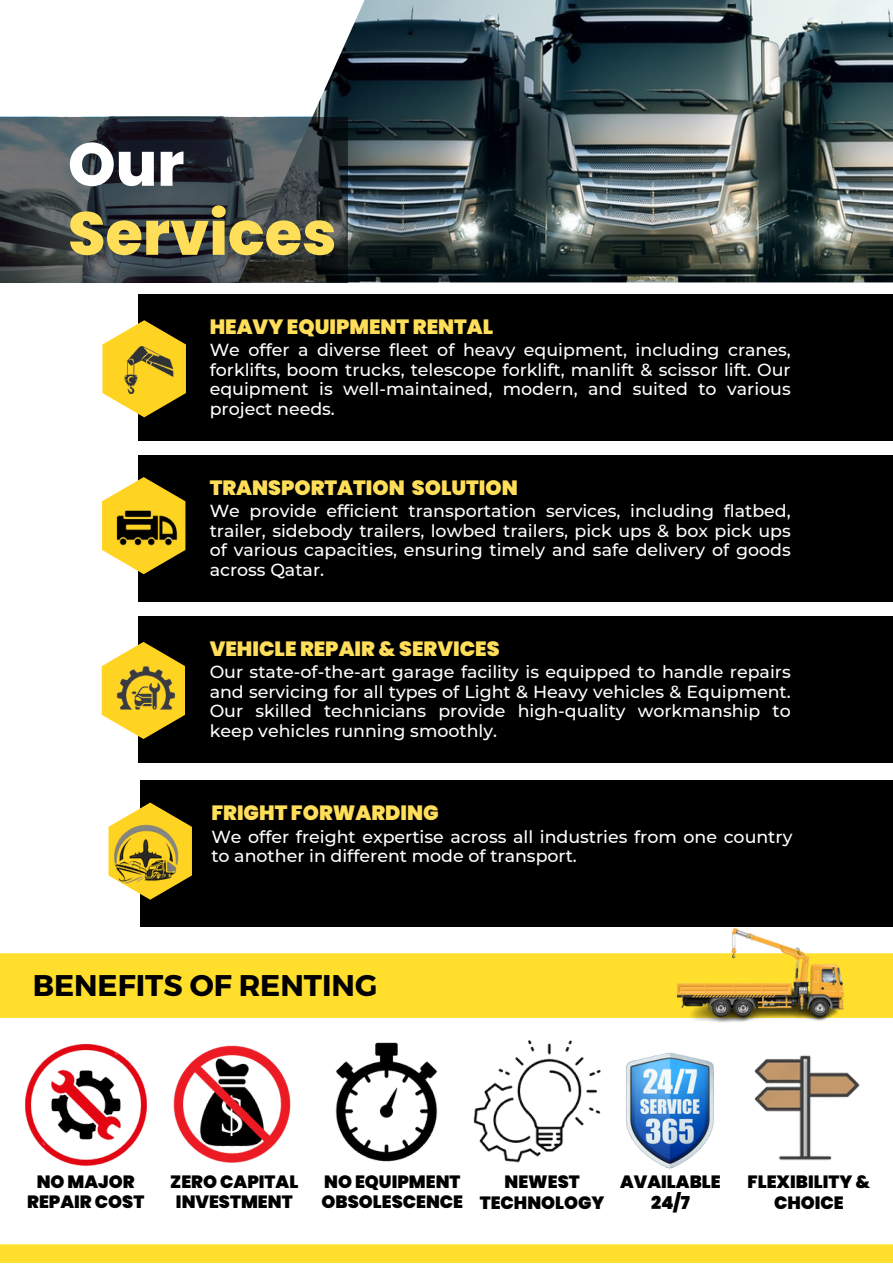
<style>
.page{position:relative;width:893px;height:1264px;background:#fff}
.page>*{position:absolute;margin:0;border:0;box-sizing:border-box;transform-origin:0 0}
.t1{font:800 60.6px "Poppins";color:#ffde59}
.t2{font:800 60.6px "Poppins";color:#fff}
.t3{font:700 29.85px "Montserrat";color:#000}
.t4{font:900 20.55px "Poppins";color:#ffde59}
.t5{font:900 17.7px/20.4px "Poppins";color:#000;text-align:center}
.t6{font:500 17.4px/19.5px "Montserrat";color:#fff;text-align:justify}
</style>
<div class="page">
<img style="left:312px;top:0;width:580px;height:282px">
<svg style="left:0;top:116px;width:347px;height:166px;background:#394045"></svg>
<div style="left:0;top:953px;width:892px;height:64px;background:#ffdf2b"></div>
<img style="left:670px;top:926px;width:180px;height:94px">
<div style="left:138px;top:294px;width:754px;height:146px;background:#000"></div>
<div style="left:138px;top:455px;width:754px;height:146px;background:#000"></div>
<div style="left:138px;top:616px;width:754px;height:146px;background:#000"></div>
<img style="left:25px;top:1044px;width:122px;height:122px">
<img style="left:173px;top:1045px;width:118px;height:118px">
<img style="left:697px;top:1005px;width:195px;height:156px">
<img style="left:438px;top:1009px;width:185px;height:154px">
<img style="left:581px;top:1024px;width:178px;height:145px">
<img style="left:335px;top:1031px;width:122px;height:132px">
<div style="left:0;top:1244px;width:892px;height:18px;background:#ffdf2b"></div>
<div style="left:140px;top:780px;width:752px;height:146px;background:#000"></div>
<svg style="left:102px;top:642px;width:61px;height:97px"></svg>
<img style="left:106px;top:648px;width:79px;height:80px">
<svg style="left:133px;top:477px;width:22px;height:97px"></svg>
<img style="left:102px;top:481px;width:84px;height:87px">
<img style="left:102px;top:320px;width:84px;height:98px">
<svg style="left:122px;top:802px;width:70px;height:97px"></svg>
<img style="left:108px;top:819px;width:83px;height:66px">
<p class="t2" style="left:68px;top:122px;width:118px">Our</p>
<p class="t1" style="left:68px;top:191px;width:270px">Services</p>
<p class="t4" style="left:210px;top:312px;width:285px">HEAVY EQUIPMENT RENTAL</p>
<p class="t6" style="left:210px;top:340px;width:582px">We offer a diverse fleet of heavy equipment, including cranes, forklifts, boom trucks, telescope forklift, manlift &amp; scissor lift. Our equipment is well-maintained, modern, and suited to various project needs.</p>
<p class="t4" style="left:210px;top:473px;width:310px">TRANSPORTATION SOLUTION</p>
<p class="t6" style="left:210px;top:501px;width:582px">We provide efficient transportation services, including flatbed, trailer, sidebody trailers, lowbed trailers, pick ups &amp; box pick ups of various capacities, ensuring timely and safe delivery of goods across Qatar.</p>
<p class="t4" style="left:210px;top:634px;width:291px">VEHICLE REPAIR &amp; SERVICES</p>
<p class="t6" style="left:210px;top:662px;width:582px">Our state-of-the-art garage facility is equipped to handle repairs and servicing for all types of Light &amp; Heavy vehicles &amp; Equipment.<br>Our skilled technicians provide high-quality workmanship to keep vehicles running smoothly.</p>
<p class="t4" style="left:211px;top:798px;width:229px">FRIGHT FORWARDING</p>
<p class="t6" style="left:211px;top:827px;width:582px">We offer freight expertise across all industries from one country to another in different mode of transport.</p>
<p class="t3" style="left:33px;top:966px;width:346px">BENEFITS OF RENTING</p>
<p class="t5" style="left:27px;top:1171px;width:119px">NO MAJOR<br>REPAIR COST</p>
<p class="t5" style="left:170px;top:1171px;width:130px">ZERO CAPITAL<br>INVESTMENT</p>
<p class="t5" style="left:479px;top:1171px;width:126px">NEWEST<br>TECHNOLOGY</p>
<p class="t5" style="left:321px;top:1171px;width:143px;text-align:left">NO EQUIPMENT<br>OBSOLESCENCE</p>
<p class="t5" style="left:620px;top:1171px;width:102px">AVAILABLE<br>24/7</p>
<p class="t5" style="left:747px;top:1171px;width:124px">FLEXIBILITY &amp;<br>CHOICE</p>
</div>
